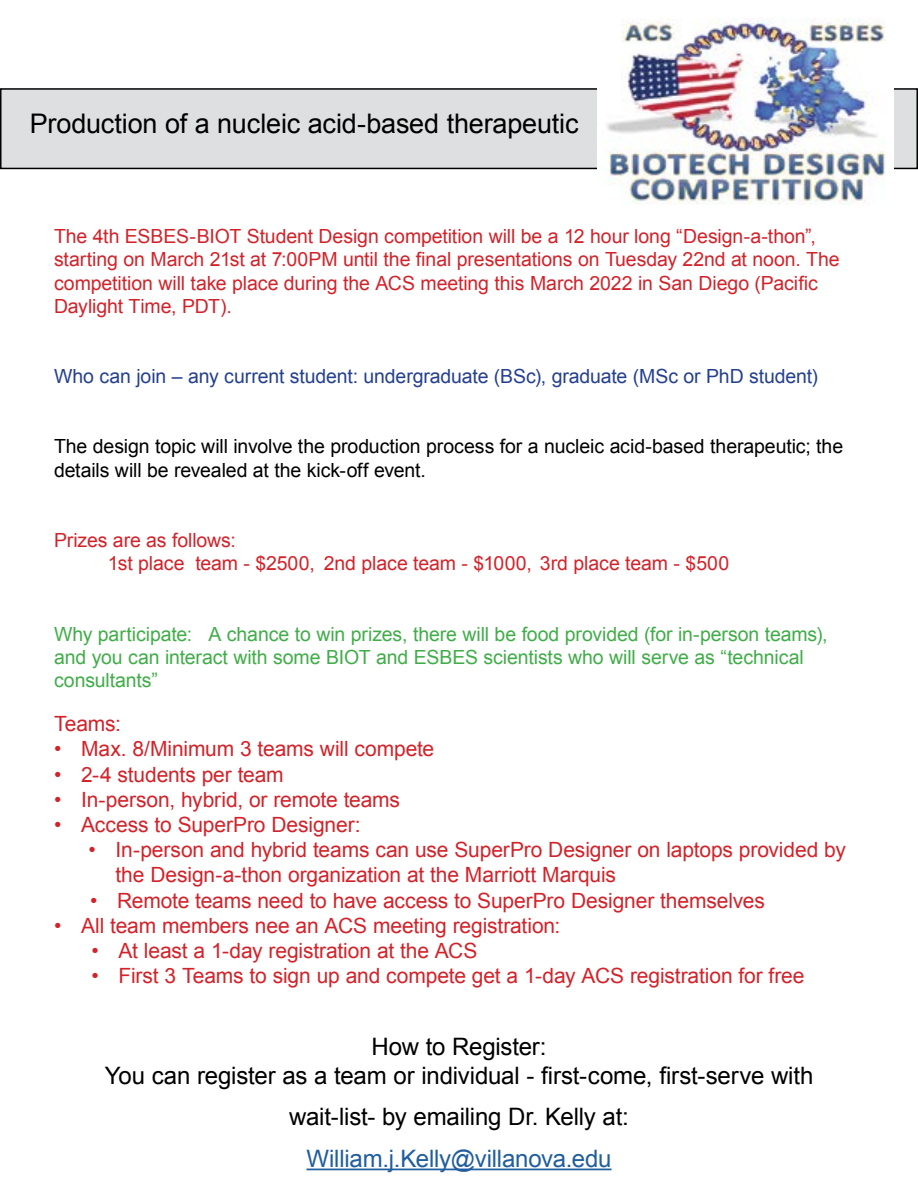
<style>
.page{position:relative;width:918px;height:1188px;background:#fff}
.page>*{position:absolute;margin:0;border:0;box-sizing:border-box;transform-origin:0 0}
.t1{font:27px "Arial";letter-spacing:-.005em;color:#000}
.t2{font:24px/28.8px "Arial";letter-spacing:-.01em;color:#000;text-align:center}
.t3{font:24px "Arial";letter-spacing:-.01em;color:#215e9e}
.t4{font:21px/25.2px "Arial";letter-spacing:-.005em;color:#d2232a}
.t5{font:19.5px/23.4px "Arial";letter-spacing:-.005em;color:#d2232a}
.t6{font:19.5px/23.4px "Arial";letter-spacing:-.005em;color:#41ad49}
.t7{font:19.5px/23.4px "Arial";letter-spacing:-.005em;color:#000}
.t8{font:19.5px "Arial";letter-spacing:-.005em;color:#25408f}
</style>
<div class="page">
<div style="left:1px;top:89px;width:916px;height:79px;background:#dedfe0"></div>
<div style="left:0;top:88px;width:918px;height:81px;border:2px solid #000"></div>
<img style="left:598px;top:18px;width:296px;height:187px">
<hr style="left:306px;top:1169px;width:306px;height:1px;background:#215e9e">
<p class="t1" style="left:30px;top:106px;width:550px">Production of a nucleic acid-based therapeutic</p>
<p class="t5" style="left:54px;top:224px;width:787px">The 4th ESBES-BIOT Student Design competition will be a 12 hour long “Design-a-thon”, starting on March 21st at 7:00PM until the final presentations on Tuesday 22nd at noon. The competition will take place during the ACS meeting this March 2022 in San Diego (Pacific Daylight Time, PDT).</p>
<p class="t8" style="left:54px;top:364px;width:765px">Who can join – any current student: undergraduate (BSc), graduate (MSc or PhD student)</p>
<p class="t7" style="left:54px;top:435px;width:791px">The design topic will involve the production process for a nucleic acid-based therapeutic; the details will be revealed at the kick-off event.</p>
<p class="t5" style="left:108px;top:529px;width:623px;text-indent:-54px">Prizes are as follows:<br>1st place team - $2500, 2nd place team - $1000, 3rd place team - $500</p>
<p class="t6" style="left:54px;top:622px;width:775px">Why participate: A chance to win prizes, there will be food provided (for in-person teams), and you can interact with some BIOT and ESBES scientists who will serve as “technical consultants”</p>
<p class="t4" style="left:54px;top:712px;width:69px">Teams:</p>
<p class="t4" style="left:54px;top:737px;width:382px">• Max. 8/Minimum 3 teams will compete</p>
<p class="t4" style="left:54px;top:762px;width:231px">• 2-4 students per team</p>
<p class="t4" style="left:54px;top:787px;width:348px">• In-person, hybrid, or remote teams</p>
<p class="t4" style="left:54px;top:812px;width:308px">• Access to SuperPro Designer:</p>
<p class="t4" style="left:116px;top:838px;width:732px;text-indent:-27px">• In-person and hybrid teams can use SuperPro Designer on laptops provided by the Design-a-thon organization at the Marriott Marquis</p>
<p class="t4" style="left:90px;top:888px;width:677px">• Remote teams need to have access to SuperPro Designer themselves</p>
<p class="t4" style="left:54px;top:913px;width:508px">• All team members nee an ACS meeting registration:</p>
<p class="t4" style="left:92px;top:938px;width:388px">• At least a 1-day registration at the ACS</p>
<p class="t4" style="left:92px;top:964px;width:715px">• First 3 Teams to sign up and compete get a 1-day ACS registration for free</p>
<p class="t2" style="left:105px;top:1033px;width:710px">How to Register:<br>You can register as a team or individual - first-come, first-serve with</p>
<p class="t2" style="left:289px;top:1103px;width:341px">wait-list- by emailing Dr. Kelly at:</p>
<p class="t3" style="left:307px;top:1143px;width:307px">William.j.Kelly@villanova.edu</p>
</div>
